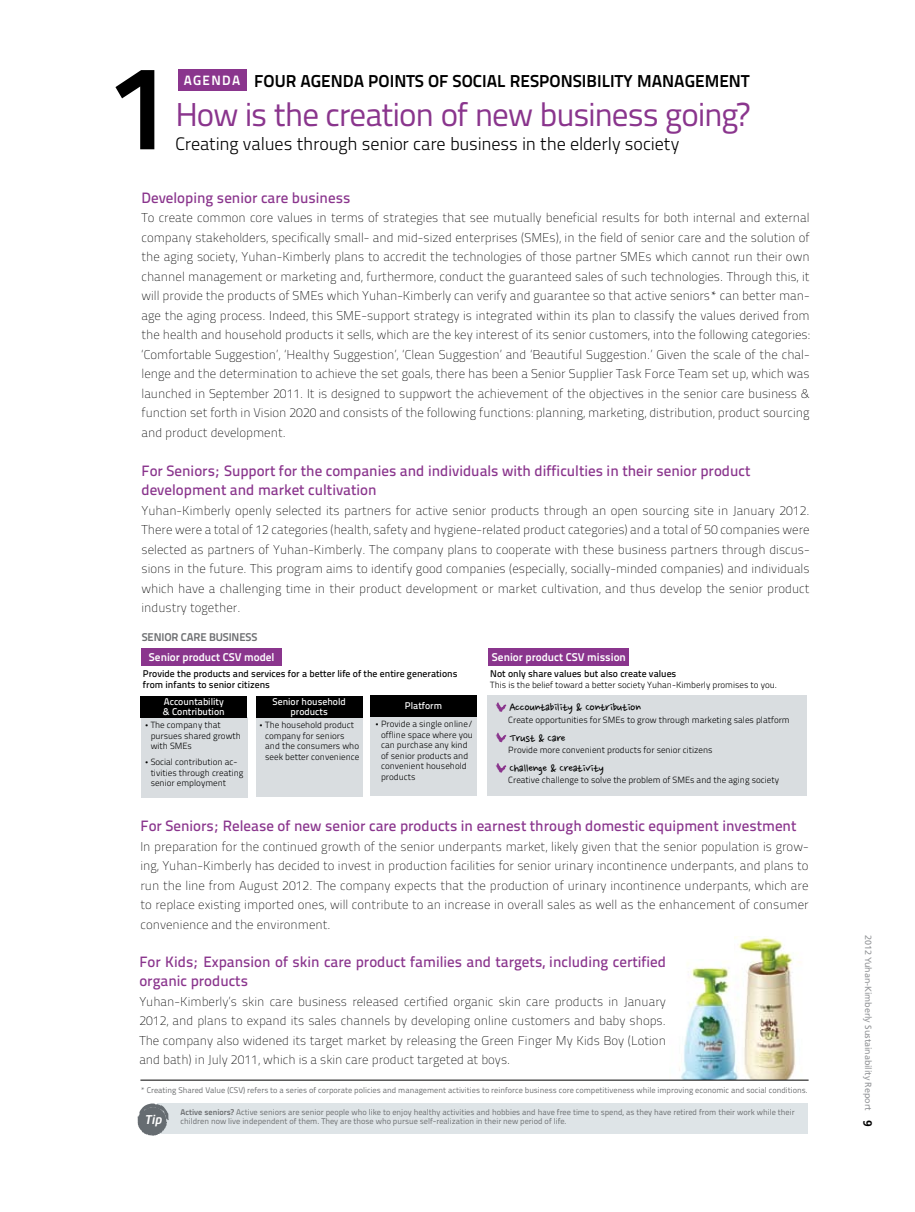
<style>
.page{position:relative;width:915px;height:1212px;background:#fff}
.page>*{position:absolute;margin:0;border:0;box-sizing:border-box;transform-origin:0 0}
.t1{font:120px "Titillium Text 25 L 800 wt";color:#000}
.t2{font:33px "Titillium Text 25 L 400 wt";letter-spacing:-.035em;color:#8a358d}
.t3{font:18px "Titillium Text 25 L 250 wt";letter-spacing:-.01em;color:#000}
.t4{font:17.25px "Titillium Text 25 L 800 wt";color:#000}
.t5{font:15px/19.5px "Titillium Text 25 L 600 wt";color:#8a358d}
.t6{font:13.5px "Nanum Pen OTF";letter-spacing:-.025em;color:#000}
.t7{font:13.5px "Titillium Text 25 L 800 wt";color:#fff}
.t8{font:12.75px/19.5px "Titillium Text 25 L 1 wt";color:#000;text-align:justify}
.t9{font:italic 500 12px "Neo Tech";color:#fff}
.t10{font:11.25px "Titillium Text 25 L 800 wt";color:#fff}
.t11{font:11.25px "Titillium Text 25 L 800 wt";letter-spacing:-.01em;color:#6d6f71}
.t12{font:9.75px/10.5px "Titillium Text 25 L 600 wt";color:#000}
.t13{font:9.75px/9.8px "Titillium Text 25 L 600 wt";color:#fff}
.t14{font:9px/10.5px "Titillium Text 25 L 250 wt";color:#000}
.t15{font:9px "Frutiger";letter-spacing:-.01em;color:#939598}
.t16{font:8.25px "Titillium Text 25 L 400 wt";color:#6d6f71}
.s1{font-family:"YGO11"}
.s2{font-family:"Titillium Text 25 L 800 wt"}
.s3{font-weight:700;font-size:12px;color:#000}
</style>
<div class="page">
<div style="left:178px;top:69px;width:68px;height:22px;background:#8a358d"></div>
<div style="left:140px;top:717px;width:107px;height:80px;background:#d9dde0"></div>
<div style="left:256px;top:717px;width:107px;height:79px;background:#d9dde0"></div>
<div style="left:370px;top:716px;width:107px;height:79px;background:#d9dde0"></div>
<div style="left:487px;top:695px;width:319px;height:100px;background:#d9dde0"></div>
<div style="left:141px;top:648px;width:141px;height:17px;background:#8a358d"></div>
<div style="left:488px;top:648px;width:141px;height:17px;background:#8a358d"></div>
<div style="left:140px;top:696px;width:107px;height:21px;background:#000"></div>
<div style="left:256px;top:696px;width:106px;height:21px;background:#000"></div>
<div style="left:370px;top:695px;width:106px;height:21px;background:#000"></div>
<img style="left:734px;top:936px;width:66px;height:143px">
<hr style="left:140px;top:1080px;width:668px;height:1px;background:#000">
<img style="left:669px;top:960px;width:74px;height:120px">
<div style="left:157px;top:1103px;width:650px;height:30px;background:#dee4e7"></div>
<svg style="left:137px;top:1103px;width:32px;height:33px"></svg>
<svg style="left:495px;top:702px;width:11px;height:10px"></svg>
<svg style="left:495px;top:733px;width:11px;height:10px"></svg>
<svg style="left:495px;top:763px;width:11px;height:10px"></svg>
<h1 class="t1" style="left:111px;top:15px;width:65px">1</h1>
<p class="t7" style="left:184px;top:70px;width:48px">AGENDA</p>
<h3 class="t4" style="left:254px;top:67px;width:277px">FOUR AGENDA POINTS OF SOCIAL RESPO</h3>
<h3 class="t4" style="left:560px;top:67px;width:126px">NSIBILITY MANAGEME</h3>
<h3 class="t4" style="left:728px;top:67px;width:20px">NT</h3>
<h2 class="t2" style="left:175px;top:90px;width:575px">How is the creation of new business going?</h2>
<h3 class="t3" style="left:175px;top:131px;width:505px">Creating values through senior care business in the elderly society</h3>
<p class="t5" style="left:141px;top:187px;width:210px">Developing senior care business</p>
<p class="t8" style="left:141px;top:207px;width:669px">To create common core values in terms of strategies that see mutually beneficial results for both internal and external company stakeholders, specifically small- and mid-sized enterprises (SMEs), in the field of senior care and the solution of the aging society, Yuhan-Kimberly plans to accredit the technologies of those partner SMEs which cannot run their own channel management or marketing and, furthermore, conduct the guaranteed sales of such technologies. Through this, it will provide the products of SMEs which Yuhan-Kimberly can verify and guarantee so that active seniors* can better man&shy;age the aging process. Indeed, this SME-support strategy is integrated within its plan to classify the values derived from the health and household products it sells, which are the key interest of its senior customers, into the following categories: ‘Comfortable Suggestion’, ‘Healthy Suggestion’, ‘Clean Suggestion’ and ‘Beautiful Suggestion.’ Given the scale of the chal&shy;lenge and the determination to achieve the set goals, there has been a Senior Supplier Task Force Team set up, which was launched in September 2011. It is designed to suppwort the achievement of the objectives in the senior care business &amp; function set forth in Vision 2020 and consists of the following functions: planning, marketing, distribution, product sourcing and product development.</p>
<p class="t5" style="left:141px;top:460px;width:610px">For Seniors; Support for the companies and individuals with difficulties in their senior product development and market cultivation</p>
<p class="t8" style="left:141px;top:500px;width:669px">Yuhan-Kimberly openly selected its partners for active senior products through an open sourcing site in January 2012.<br>There were a total of 12 categories (health, safety and hygiene-related product categories) and a total of 50 companies were selected as partners of Yuhan-Kimberly. The company plans to cooperate with these business partners through discus&shy;sions in the future. This program aims to identify good companies (especially, socially-minded companies) and individuals which have a challenging time in their product development or market cultivation, and thus develop the senior product industry together.</p>
<p class="t11" style="left:142px;top:628px;width:53px">SENIOR CARE</p>
<p class="t11" style="left:209px;top:628px;width:37px">BUSINESS</p>
<p class="t10" style="left:149px;top:649px;width:127px">SENIOR PRODUCT CSV MODEL</p>
<p class="t10" style="left:492px;top:649px;width:135px">SENIOR PRODUCT CSV MISSION</p>
<p class="t13" style="left:163px;top:697px;width:63px">Accountability &amp; Contribution</p>
<p class="t13" style="left:272px;top:697px;width:75px;text-align:center">Senior household products</p>
<p class="t13" style="left:405px;top:700px;width:39px">Platform</p>
<p class="t14" style="left:151px;top:719px;width:92px;text-indent:-8px"><span class="s1">•</span>The company that pursues shared growth with SMEs</p>
<p class="t14" style="left:151px;top:756px;width:94px;text-indent:-8px"><span class="s1">•</span>Social contribution ac&shy;tivities through creating senior employment</p>
<p class="t12" style="left:143px;top:668px;width:316px">Provide the products and services for a better life of the entire generations from infants to senior citizens</p>
<p class="t12" style="left:490px;top:668px;width:187px">Not only share values but also create values</p>
<p class="t14" style="left:490px;top:679px;width:288px">This is the belief toward a better society Yuhan-Kimberly promises to you.</p>
<p class="t6" style="left:509px;top:701px;width:133px">Accountability &amp; Contribution</p>
<p class="t14" style="left:508px;top:714px;width:283px">Create opportunities for SMEs to grow through marketing sales platform</p>
<p class="t6" style="left:509px;top:731px;width:58px">Trust &amp; Care</p>
<p class="t14" style="left:508px;top:744px;width:206px">Provide more convenient products for senior citizens</p>
<p class="t6" style="left:509px;top:761px;width:96px">Challenge &amp; Creativity</p>
<p class="t14" style="left:508px;top:774px;width:272px">Creative challenge to solve the problem of SMEs and the aging society</p>
<p class="t14" style="left:265px;top:719px;width:95px;text-indent:-8px"><span class="s1">•</span>The household product company for seniors and the consumers who seek better convenience</p>
<p class="t14" style="left:381px;top:718px;width:93px;text-indent:-8px"><span class="s1">•</span>Provide a single online/ offline space where you can purchase any kind of senior products and convenient household products</p>
<p class="t5" style="left:140px;top:815px;width:657px">For Seniors; Release of new senior care products in earnest through domestic equipment investment</p>
<p class="t8" style="left:140px;top:836px;width:669px">In preparation for the continued growth of the senior underpants market, likely given that the senior population is grow&shy;ing, Yuhan-Kimberly has decided to invest in production facilities for senior urinary incontinence underpants, and plans to run the line from August 2012. The company expects that the production of urinary incontinence underpants, which are to replace existing imported ones, will contribute to an increase in overall sales as well as the enhancement of consumer convenience and the environment.</p>
<p class="t5" style="left:139px;top:951px;width:528px">For Kids; Expansion of skin care product families and targets, including certified organic products</p>
<p class="t8" style="left:139px;top:991px;width:528px">Yuhan-Kimberly’s skin care business released certified organic skin care products in January 2012, and plans to expand its sales channels by developing online customers and baby shops.<br>The company also widened its target market by releasing the Green Finger My Kids Boy (Lotion and bath) in July 2011, which is a skin care product targeted at boys.</p>
<p class="t16" style="left:140px;top:1083px;width:668px">* Creating Shared Value (CSV) refers to a series of corporate policies and management activities to reinforce business core competitiveness while improving economic and social conditions.</p>
<p class="t16" style="left:180px;top:1105px;width:615px"><span class="s2">ACTIVE SENIORS?</span> Active seniors are senior people who like to enjoy healthy activities and hobbies and have free time to spend, as they have retired from their work while their</p>
<p class="t9" style="left:145px;top:1115px;width:19px">Tip</p>
<p class="t16" style="left:180px;top:1115px;width:387px">children now live independent of them. They are those who pursue self-realization in their new period of life.</p>
<p class="t15" style="left:873px;top:935px;width:194px;rotate:90deg">2012 Yuhan-Kimberly Sustainability Report <span class="s3">9</span></p>
</div>
